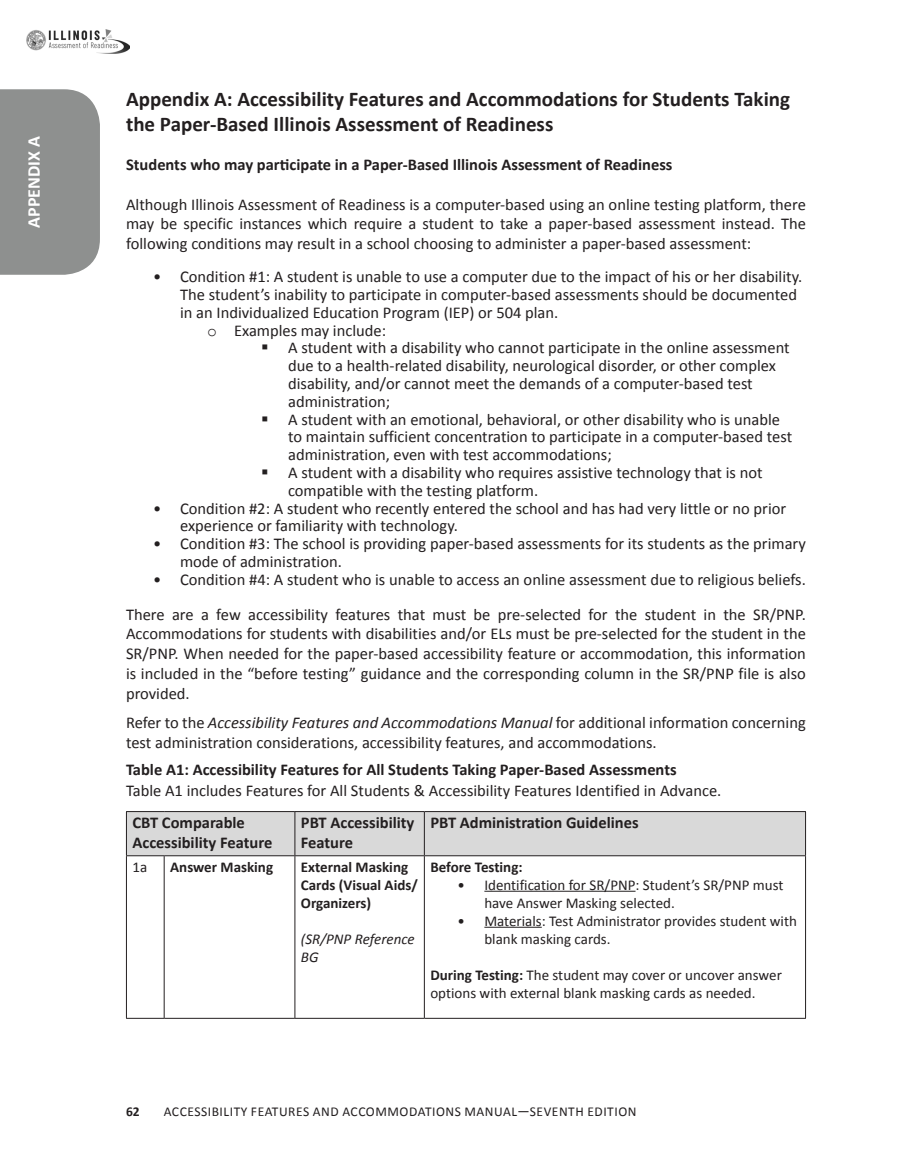
<style>
.page{position:relative;width:905px;height:1175px;background:#fff}
.page>*{position:absolute;margin:0;border:0;box-sizing:border-box;transform-origin:0 0}
.t1{font:700 21px/25.2px "Calibri";color:#231f20}
.t2{font:700 18px "Calibri";color:#fff}
.t3{font:16.5px/17.9px "Calibri";color:#231f20}
.t4{font:700 16.5px/19.8px "Calibri";color:#231f20}
.t5{font:15px/18px "Calibri";color:#231f20}
.t6{font:700 15px/18px "Calibri";color:#231f20}
.t7{font:italic 15px/18px "Calibri";color:#231f20}
.t8{font:13.5px "Calibri";letter-spacing:.04em;color:#231f20}
.t9{font:700 13.5px "Calibri";color:#231f20}
.s1{font-family:"Courier New"}
.s2{font-style:italic}
.s3{font-weight:700}
</style>
<div class="page">
<div style="left:0;top:89px;width:100px;height:186px;background:#8e908f"></div>
<img style="left:27px;top:29px;width:102px;height:25px">
<div style="left:127px;top:812px;width:678px;height:43px;background:#d9d9d9"></div>
<hr style="left:295px;top:811px;width:129px;height:1px;background:#231f20">
<hr style="left:424px;top:811px;width:382px;height:1px;background:#231f20">
<hr style="left:424px;top:812px;width:1px;height:43px;background:#231f20">
<hr style="left:805px;top:812px;width:1px;height:43px;background:#231f20">
<hr style="left:295px;top:855px;width:129px;height:1px;background:#231f20">
<hr style="left:424px;top:855px;width:382px;height:1px;background:#231f20">
<hr style="left:126px;top:1018px;width:38px;height:1px;background:#231f20">
<hr style="left:295px;top:1018px;width:129px;height:1px;background:#231f20">
<hr style="left:424px;top:1018px;width:382px;height:1px;background:#231f20">
<hr style="left:126px;top:856px;width:1px;height:162px;background:#231f20">
<hr style="left:424px;top:856px;width:1px;height:162px;background:#231f20">
<hr style="left:805px;top:856px;width:1px;height:162px;background:#231f20">
<hr style="left:164px;top:856px;width:1px;height:162px;background:#231f20">
<hr style="left:294px;top:856px;width:1px;height:162px;background:#231f20">
<hr style="left:164px;top:1018px;width:131px;height:1px;background:#231f20">
<hr style="left:126px;top:811px;width:38px;height:1px;background:#231f20">
<hr style="left:126px;top:812px;width:1px;height:43px;background:#231f20">
<hr style="left:164px;top:811px;width:131px;height:1px;background:#231f20">
<hr style="left:294px;top:812px;width:1px;height:43px;background:#231f20">
<hr style="left:126px;top:855px;width:38px;height:1px;background:#231f20">
<hr style="left:164px;top:855px;width:131px;height:1px;background:#231f20">
<hr style="left:484px;top:890px;width:151px;height:1px;background:#231f20">
<hr style="left:484px;top:926px;width:57px;height:1px;background:#231f20">
<p class="t2" style="left:21px;top:228px;width:93px;rotate:-90deg">APPENDIX A</p>
<p class="t1" style="left:126px;top:85px;width:665px">Appendix A: Accessibility Features and Accommodations for Students Taking the Paper-Based Illinois Assessment of Readiness</p>
<p class="t4" style="left:126px;top:154px;width:548px">Students who may participate in a Paper-Based Illinois Assessment of Readiness</p>
<p class="t3" style="left:126px;top:194px;width:681px;line-height:19.8px;text-align:justify">Although Illinois Assessment of Readiness is a computer-based using an online testing platform, there may be specific instances which require a student to take a paper-based assessment instead. The following conditions may result in a school choosing to administer a paper-based assessment:</p>
<p class="t3" style="left:153px;top:267px;width:650px">• Condition #1: A student is unable to use a computer due to the impact of his or her disability.</p>
<p class="t3" style="left:180px;top:285px;width:618px">The student’s inability to participate in computer-based assessments should be documented</p>
<p class="t3" style="left:180px;top:303px;width:380px">in an Individualized Education Program (IEP) or 504 plan.</p>
<p class="t3" style="left:207px;top:321px;width:180px"><span class="s1">o</span> Examples may include:</p>
<p class="t3" style="left:288px;top:338px;width:503px;text-indent:-27px">▪ A student with a disability who cannot participate in the online assessment due to a health-related disability, neurological disorder, or other complex disability, and/or cannot meet the demands of a computer-based test administration;</p>
<p class="t3" style="left:288px;top:410px;width:505px;text-indent:-27px">▪ A student with an emotional, behavioral, or other disability who is unable to maintain sufficient concentration to participate in a computer-based test administration, even with test accommodations;</p>
<p class="t3" style="left:288px;top:463px;width:476px;text-indent:-27px">▪ A student with a disability who requires assistive technology that is not compatible with the testing platform.</p>
<p class="t3" style="left:180px;top:499px;width:607px;text-indent:-27px">• Condition #2: A student who recently entered the school and has had very little or no prior experience or familiarity with technology.</p>
<p class="t3" style="left:180px;top:534px;width:627px;text-indent:-27px">• Condition #3: The school is providing paper-based assessments for its students as the primary mode of administration.</p>
<p class="t3" style="left:126px;top:561px;width:681px;line-height:34.8px;text-align:right">• Condition #4: A student who is unable to access an online assessment due to religious beliefs.<br>There are a few accessibility features that must be pre-selected for the student in the SR/PNP.</p>
<p class="t3" style="left:126px;top:623px;width:681px;line-height:19.8px;text-align:justify">Accommodations for students with disabilities and/or ELs must be pre-selected for the student in the SR/PNP. When needed for the paper-based accessibility feature or accommodation, this information is included in the “before testing” guidance and the corresponding column in the SR/PNP file is also provided.</p>
<p class="t3" style="left:126px;top:712px;width:681px;line-height:19.8px">Refer to the <span class="s2">Accessibility Features and Accommodations Manual</span> for additional information concerning test administration considerations, accessibility features, and accommodations.</p>
<p class="t4" style="left:126px;top:759px;width:552px">Table A1: Accessibility Features for All Students Taking Paper-Based Assessments</p>
<p class="t3" style="left:126px;top:781px;width:597px">Table A1 includes Features for All Students &amp; Accessibility Features Identified in Advance.</p>
<p class="t4" style="left:132px;top:812px;width:141px">CBT Comparable<br>Accessibility Feature</p>
<p class="t4" style="left:301px;top:812px;width:115px">PBT Accessibility<br>Feature</p>
<p class="t4" style="left:430px;top:812px;width:210px">PBT Administration Guidelines</p>
<p class="t5" style="left:132px;top:857px;width:16px">1a</p>
<p class="t6" style="left:170px;top:857px;width:104px">Answer Masking</p>
<p class="t6" style="left:301px;top:857px;width:118px">External Masking<br>Cards (Visual Aids/<br>Organizers)</p>
<p class="t7" style="left:301px;top:929px;width:115px">(SR/PNP Reference<br>BG</p>
<p class="t6" style="left:430px;top:857px;width:94px">Before Testing:</p>
<p class="t5" style="left:484px;top:875px;width:300px;text-indent:-27px">• Identification for SR/PNP: Student’s SR/PNP must have Answer Masking selected.</p>
<p class="t5" style="left:484px;top:911px;width:314px;text-indent:-27px">• Materials: Test Administrator provides student with blank masking cards.</p>
<p class="t5" style="left:430px;top:965px;width:353px"><span class="s3">During Testing:</span> The student may cover or uncover answer options with external blank masking cards as needed.</p>
<p class="t9" style="left:126px;top:1102px;width:15px">62</p>
<p class="t8" style="left:164px;top:1102px;width:474px">ACCESSIBILITY FEATURES AND ACCOMMODATIONS MANUAL—SEVENTH EDITION</p>
</div>
